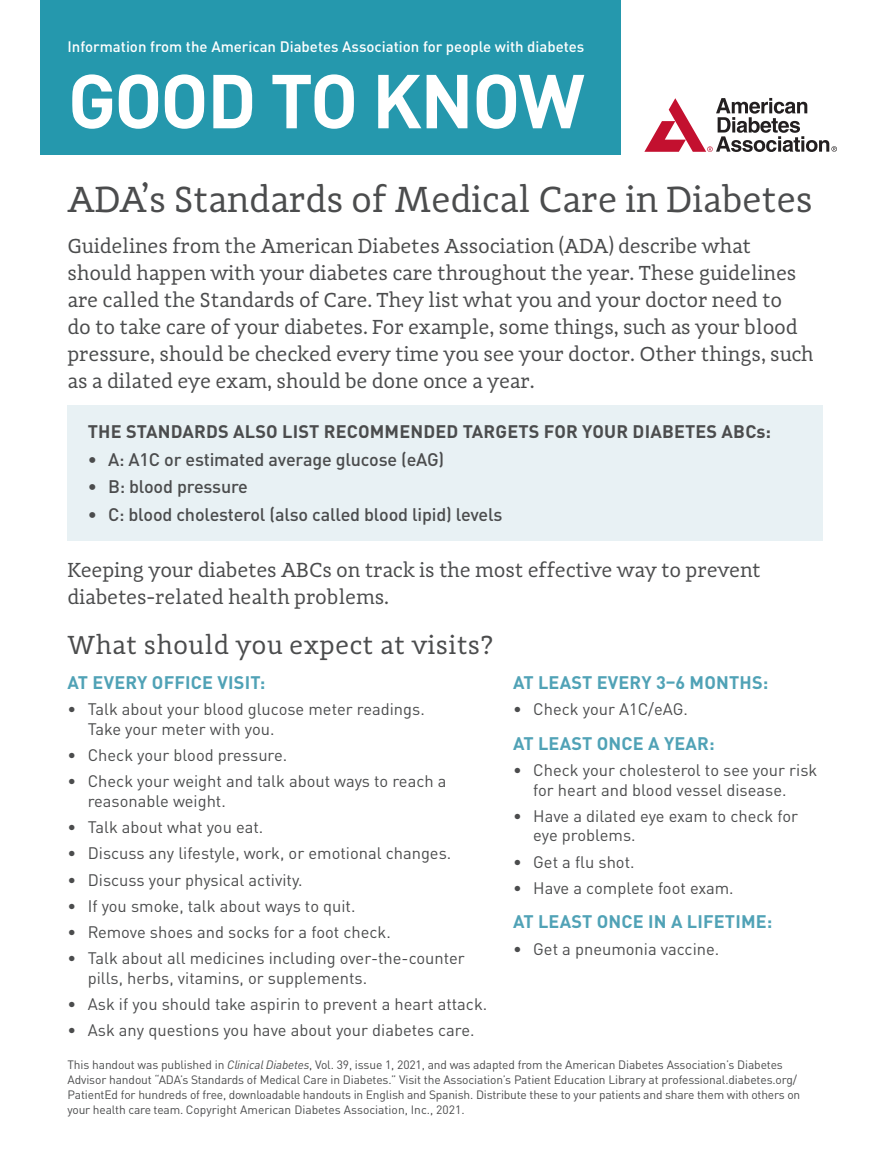
<style>
.page{position:relative;width:891px;height:1175px;background:#fff}
.page>*{position:absolute;margin:0;border:0;box-sizing:border-box;transform-origin:0 0}
.Body_Copy{font:700 75px "DINOT";letter-spacing:-.03em;color:#fff}
.Opening_Head{font:37.5px "Adagio Slab";letter-spacing:-.01em;color:#4b4c4d}
.Sub_head{font:27px "Adagio Slab";letter-spacing:.01em;color:#4b4c4d}
.Opening_copy{font:21px/27px "Adagio Slab";letter-spacing:-.01em;color:#4b4c4d}
.Call_out_text{font:500 18px "DINOT";letter-spacing:-.01em;color:#4b4c4d}
.blue_head{font:700 18px "DINOT";letter-spacing:.01em;color:#50a2b6}
.Call_out_head{font:700 18px "DINOT";letter-spacing:.01em;color:#4b4c4d}
.Bulleted{font:16.5px/19.5px "DINOT";color:#4b4c4d}
.t1{font:500 15px "DINOT";color:#fff}
.Body_Copy-2{font:12px/15px "DINOT";letter-spacing:-.01em;color:#4b4c4d}
.s1{font-style:italic}
</style>
<div class="page">
<div style="left:40px;top:0;width:581px;height:155px;background:#2598ad"></div>
<svg style="left:644px;top:98px;width:193px;height:54px"></svg>
<div style="left:68px;top:405px;width:756px;height:135px;background:#e8f1f4"></div>
<p class="t1" style="left:68px;top:37px;width:518px">Information from the American Diabetes Association for people with diabetes</p>
<p class="Body_Copy" style="left:68px;top:52px;width:518px">GOOD TO KNOW</p>
<p class="Opening_Head" style="left:68px;top:176px;width:747px">ADA’s Standards of Medical Care in Diabetes</p>
<p class="Opening_copy" style="left:68px;top:232px;width:748px">Guidelines from the American Diabetes Association (ADA) describe what should happen with your diabetes care throughout the year. These guidelines are called the Standards of Care. They list what you and your doctor need to<br>do to take care of your diabetes. For example, some things, such as your blood pressure, should be checked every time you see your doctor. Other things, such as a dilated eye exam, should be done once a year.</p>
<p class="Call_out_head" style="left:88px;top:419px;width:685px">THE STANDARDS ALSO LIST RECOMMENDED TARGETS FOR YOUR DIABETES ABCs:</p>
<p class="Call_out_text" style="left:88px;top:448px;width:358px">• A: A1C or estimated average glucose (eAG)</p>
<p class="Call_out_text" style="left:88px;top:475px;width:162px">• B: blood pressure</p>
<p class="Call_out_text" style="left:88px;top:503px;width:416px">• C: blood cholesterol (also called blood lipid) levels</p>
<p class="Opening_copy" style="left:68px;top:556px;width:695px">Keeping your diabetes ABCs on track is the most effective way to prevent diabetes-related health problems.</p>
<p class="Sub_head" style="left:68px;top:628px;width:428px">What should you expect at visits?</p>
<p class="blue_head" style="left:68px;top:670px;width:199px">AT EVERY OFFICE VISIT:</p>
<p class="Bulleted" style="left:88px;top:699px;width:339px;text-indent:-20px">• Talk about your blood glucose meter readings.<br>Take your meter with you.</p>
<p class="Bulleted" style="left:68px;top:745px;width:221px">• Check your blood pressure.</p>
<p class="Bulleted" style="left:88px;top:771px;width:360px;text-indent:-20px">• Check your weight and talk about ways to reach a reasonable weight.</p>
<p class="Bulleted" style="left:68px;top:817px;width:197px">• Talk about what you eat.</p>
<p class="Bulleted" style="left:68px;top:843px;width:385px">• Discuss any lifestyle, work, or emotional changes.</p>
<p class="Bulleted" style="left:68px;top:869px;width:237px">• Discuss your physical activity.</p>
<p class="Bulleted" style="left:68px;top:896px;width:290px">• If you smoke, talk about ways to quit.</p>
<p class="Bulleted" style="left:68px;top:922px;width:325px">• Remove shoes and socks for a foot check.</p>
<p class="Bulleted" style="left:88px;top:948px;width:379px;text-indent:-20px">• Talk about all medicines including over-the-counter pills, herbs, vitamins, or supplements.</p>
<p class="Bulleted" style="left:68px;top:994px;width:421px">• Ask if you should take aspirin to prevent a heart attack.</p>
<p class="Bulleted" style="left:68px;top:1020px;width:409px">• Ask any questions you have about your diabetes care.</p>
<p class="blue_head" style="left:513px;top:670px;width:257px">AT LEAST EVERY 3–6 MONTHS:</p>
<p class="Bulleted" style="left:513px;top:699px;width:177px">• Check your A1C/eAG.</p>
<p class="blue_head" style="left:513px;top:731px;width:203px">AT LEAST ONCE A YEAR:</p>
<p class="Bulleted" style="left:533px;top:760px;width:286px;text-indent:-20px">• Check your cholesterol to see your risk for heart and blood vessel disease.</p>
<p class="Bulleted" style="left:533px;top:806px;width:266px;text-indent:-20px">• Have a dilated eye exam to check for eye problems.</p>
<p class="Bulleted" style="left:513px;top:851px;width:123px">• Get a flu shot.</p>
<p class="Bulleted" style="left:513px;top:878px;width:222px">• Have a complete foot exam.</p>
<p class="blue_head" style="left:513px;top:910px;width:261px">AT LEAST ONCE IN A LIFETIME:</p>
<p class="Bulleted" style="left:513px;top:938px;width:208px">• Get a pneumonia vaccine.</p>
<p class="Body_Copy-2" style="left:68px;top:1057px;width:734px">This handout was published in <span class="s1">Clinical Diabetes</span>, Vol. 39, issue 1, 2021, and was adapted from the American Diabetes Association’s Diabetes Advisor handout “ADA’s Standards of Medical Care in Diabetes.” Visit the Association’s Patient Education Library at professional.diabetes.org/ PatientEd for hundreds of free, downloadable handouts in English and Spanish. Distribute these to your patients and share them with others on your health care team. Copyright American Diabetes Association, Inc., 2021.</p>
</div>
